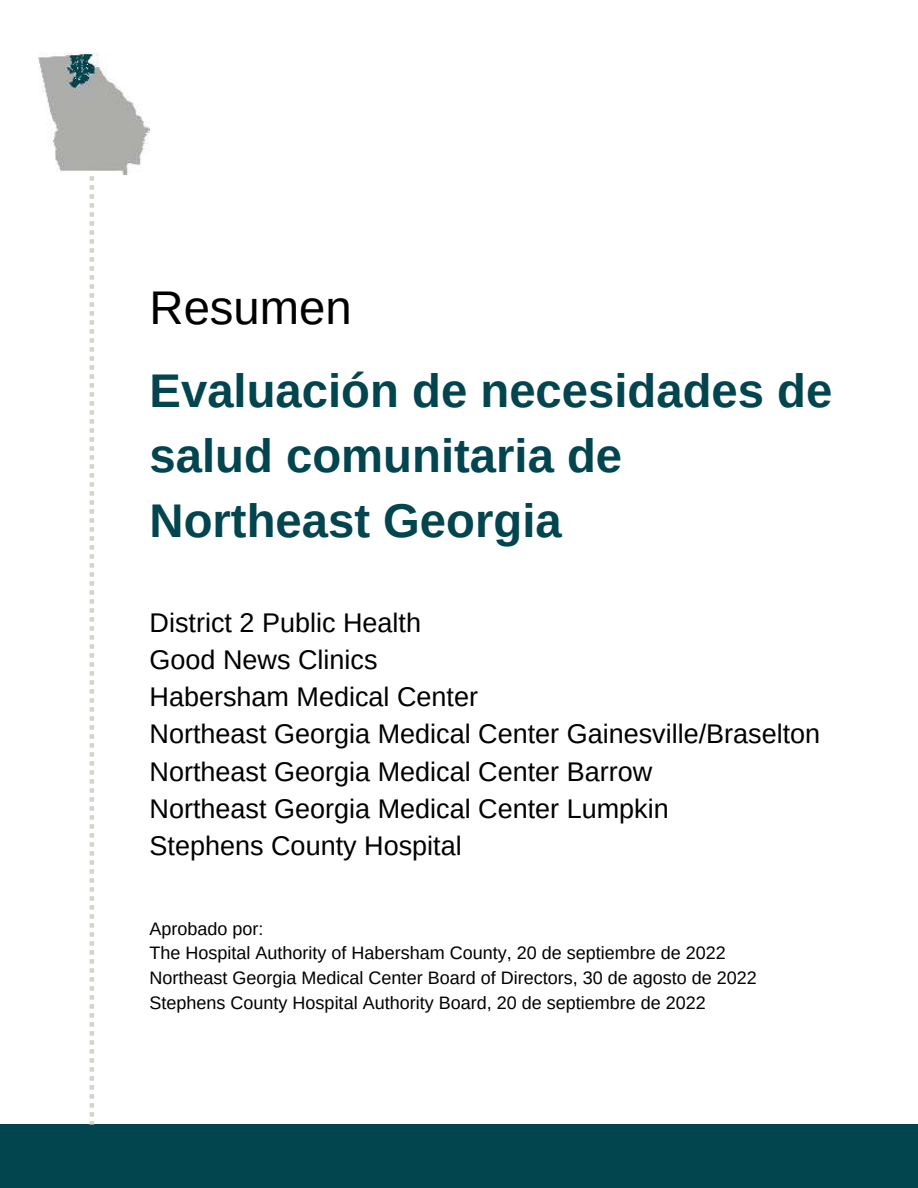
<style>
.page{position:relative;width:918px;height:1188px;background:#fff}
.page>*{position:absolute;margin:0;border:0;box-sizing:border-box;transform-origin:0 0}
.t1{font:700 47.25px/65.2px "Arimo";color:#02454f}
.t2{font:47.25px "Arimo";color:#000}
.t3{font:27px/37.2px "Arimo";color:#000}
.t4{font:18px/24.8px "Arimo";color:#000}
</style>
<div class="page">
<div style="left:0;top:1125px;width:918px;height:63px;background:#02454f"></div>
<svg style="left:90px;top:176px;width:4px;height:949px"></svg>
<img style="left:39px;top:52px;width:111px;height:123px">
<h1 class="t2" style="left:150px;top:278px;width:204px">Resumen</h1>
<h1 class="t1" style="left:150px;top:358px;width:684px">Evaluación de necesidades de salud comunitaria de<br>Northeast Georgia</h1>
<p class="t3" style="left:150px;top:604px;width:672px">District 2 Public Health<br>Good News Clinics<br>Habersham Medical Center<br>Northeast Georgia Medical Center Gainesville/Braselton Northeast Georgia Medical Center Barrow<br>Northeast Georgia Medical Center Lumpkin<br>Stephens County Hospital</p>
<p class="t4" style="left:150px;top:916px;width:609px">Aprobado por:<br>The Hospital Authority of Habersham County, 20 de septiembre de 2022<br>Northeast Georgia Medical Center Board of Directors, 30 de agosto de 2022<br>Stephens County Hospital Authority Board, 20 de septiembre de 2022</p>
</div>
